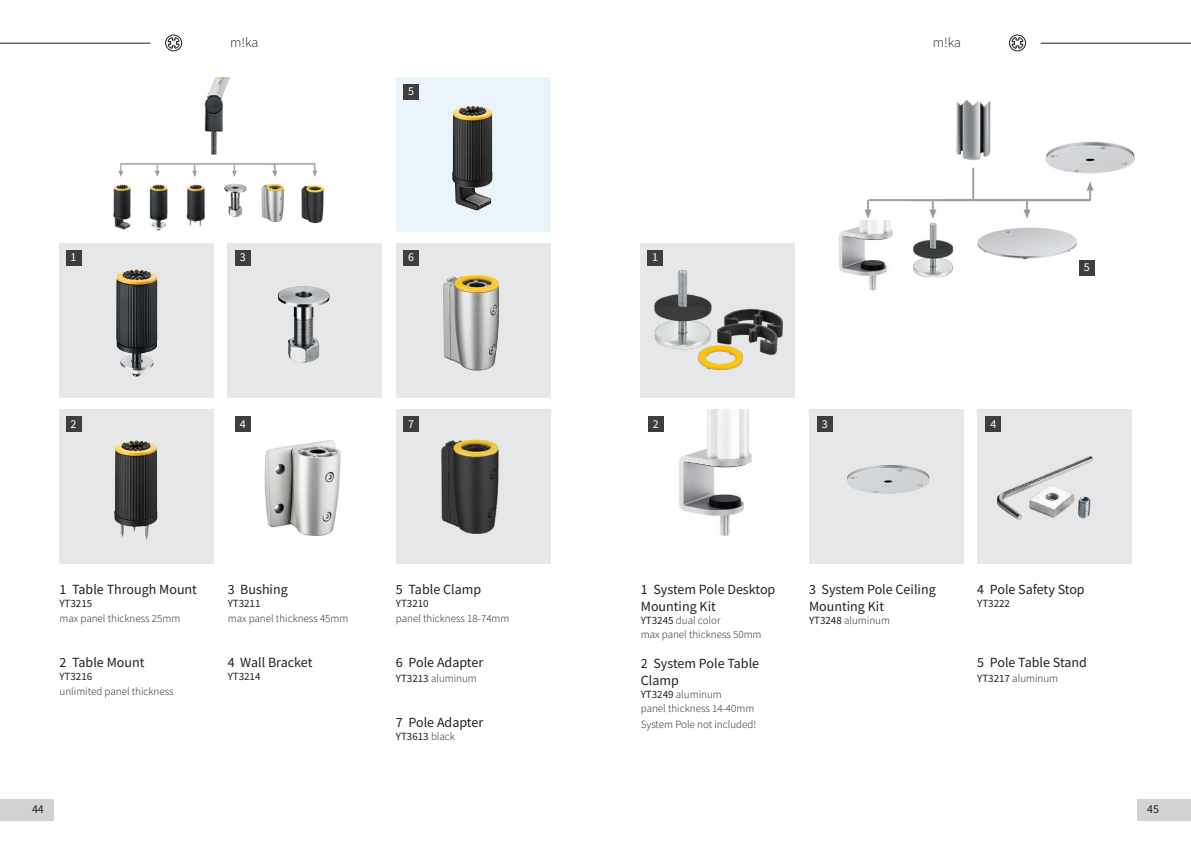
<style>
.page{position:relative;width:1191px;height:842px;background:#fff}
.page>*{position:absolute;margin:0;border:0;box-sizing:border-box;transform-origin:0 0}
.t1{font:14px/16.8px "Source Sans Pro";color:#231f20}
.t2{font:300 14px "Source Sans Pro";color:#231f20}
.t3{font:12px "Source Sans Pro";color:#fff}
.t4{font:12px "Source Sans Pro";color:#231f20}
.t5{font:300 11px/14.4px "Source Sans Pro";color:#231f20}
.t6{font:11px "Source Sans Pro";color:#231f20}
.s1{font-weight:400}
.s2{font-weight:300}
</style>
<div class="page">
<hr style="left:1040px;top:43px;width:151px;height:1px;background:#231f20">
<hr style="left:0;top:43px;width:150px;height:1px;background:#231f20">
<div style="left:0;top:799px;width:54px;height:22px;background:#d1d2d4"></div>
<div style="left:1136px;top:799px;width:55px;height:22px;background:#d1d2d4"></div>
<img style="left:663px;top:410px;width:89px;height:126px">
<div style="left:640px;top:244px;width:154px;height:154px;background:#e6e7e9"></div>
<img style="left:654px;top:270px;width:129px;height:100px">
<div style="left:647px;top:250px;width:16px;height:16px;background:#3e3e3f"></div>
<div style="left:396px;top:410px;width:154px;height:154px;background:#e6e7e9"></div>
<img style="left:441px;top:439px;width:58px;height:95px">
<div style="left:396px;top:244px;width:154px;height:154px;background:#e6e7e9"></div>
<img style="left:403px;top:265px;width:96px;height:106px">
<div style="left:228px;top:244px;width:154px;height:154px;background:#e6e7e9"></div>
<img style="left:247px;top:250px;width:83px;height:113px">
<div style="left:60px;top:410px;width:154px;height:154px;background:#e6e7e9"></div>
<img style="left:81px;top:416px;width:77px;height:124px">
<div style="left:60px;top:244px;width:154px;height:154px;background:#e6e7e9"></div>
<img style="left:80px;top:250px;width:78px;height:127px">
<div style="left:977px;top:410px;width:154px;height:154px;background:#e6e7e9"></div>
<img style="left:997px;top:456px;width:96px;height:64px">
<img style="left:113px;top:77px;width:211px;height:154px">
<svg style="left:1009px;top:35px;width:17px;height:16px"></svg>
<svg style="left:165px;top:35px;width:17px;height:16px"></svg>
<img style="left:250px;top:416px;width:91px;height:120px">
<div style="left:396px;top:77px;width:154px;height:154px;background:#eaf4fb"></div>
<img style="left:452px;top:105px;width:41px;height:106px">
<div style="left:809px;top:410px;width:154px;height:154px;background:#e6e7e9"></div>
<img style="left:832px;top:410px;width:132px;height:118px">
<div style="left:66px;top:416px;width:15px;height:16px;background:#3e3e3f"></div>
<div style="left:66px;top:250px;width:15px;height:15px;background:#3e3e3f"></div>
<div style="left:817px;top:416px;width:15px;height:16px;background:#3e3e3f"></div>
<div style="left:235px;top:416px;width:15px;height:16px;background:#3e3e3f"></div>
<div style="left:235px;top:250px;width:15px;height:15px;background:#3e3e3f"></div>
<div style="left:985px;top:416px;width:16px;height:16px;background:#3e3e3f"></div>
<div style="left:403px;top:416px;width:16px;height:16px;background:#3e3e3f"></div>
<div style="left:403px;top:250px;width:16px;height:15px;background:#3e3e3f"></div>
<div style="left:403px;top:84px;width:16px;height:15px;background:#3e3e3f"></div>
<div style="left:648px;top:416px;width:15px;height:16px;background:#3e3e3f"></div>
<img style="left:860px;top:100px;width:275px;height:178px">
<div style="left:1079px;top:260px;width:15px;height:16px;background:#3e3e3f"></div>
<div style="left:830px;top:84px;width:114px;height:115px;background:#fff"></div>
<hr style="left:868px;top:199px;width:222px;height:2px;background:#9ca0a4">
<img style="left:839px;top:221px;width:61px;height:70px">
<p class="t2" style="left:230px;top:34px;width:30px">m!ka</p>
<p class="t2" style="left:932px;top:34px;width:30px">m!ka</p>
<p class="t3" style="left:408px;top:83px;width:7px">5</p>
<p class="t3" style="left:71px;top:249px;width:7px">1</p>
<p class="t3" style="left:71px;top:416px;width:7px">2</p>
<p class="t3" style="left:240px;top:249px;width:7px">3</p>
<p class="t3" style="left:408px;top:249px;width:7px">6</p>
<p class="t3" style="left:652px;top:250px;width:7px">1</p>
<p class="t3" style="left:240px;top:416px;width:7px">4</p>
<p class="t3" style="left:822px;top:416px;width:7px">3</p>
<p class="t3" style="left:653px;top:416px;width:7px">2</p>
<p class="t3" style="left:408px;top:416px;width:7px">7</p>
<p class="t3" style="left:990px;top:416px;width:7px">4</p>
<p class="t3" style="left:1084px;top:260px;width:7px">5</p>
<p class="t1" style="left:60px;top:581px;width:139px">1 Table Through Mount</p>
<p class="t6" style="left:60px;top:597px;width:34px">YT3215</p>
<p class="t5" style="left:60px;top:611px;width:122px">max panel thickness 25mm</p>
<p class="t1" style="left:60px;top:654px;width:86px">2 Table Mount</p>
<p class="t6" style="left:60px;top:670px;width:34px">YT3216</p>
<p class="t5" style="left:60px;top:684px;width:116px">unlimited panel thickness</p>
<p class="t1" style="left:228px;top:581px;width:62px">3 Bushing</p>
<p class="t6" style="left:228px;top:597px;width:34px">YT3211</p>
<p class="t5" style="left:228px;top:611px;width:122px">max panel thickness 45mm</p>
<p class="t1" style="left:228px;top:654px;width:86px">4 Wall Bracket</p>
<p class="t6" style="left:228px;top:670px;width:34px">YT3214</p>
<p class="t1" style="left:396px;top:581px;width:87px">5 Table Clamp</p>
<p class="t6" style="left:396px;top:597px;width:34px">YT3210</p>
<p class="t5" style="left:396px;top:611px;width:115px">panel thickness 18-74mm</p>
<p class="t1" style="left:396px;top:654px;width:89px">6 Pole Adapter</p>
<p class="t5" style="left:396px;top:671px;width:82px"><span class="s1">YT3213</span> aluminum</p>
<p class="t1" style="left:396px;top:714px;width:89px">7 Pole Adapter</p>
<p class="t6" style="left:396px;top:730px;width:61px">YT3613 <span class="s2">black</span></p>
<p class="t1" style="left:641px;top:581px;width:136px">1 System Pole Desktop<br>Mounting Kit</p>
<p class="t5" style="left:641px;top:613px;width:122px"><span class="s1">YT3245</span> dual color<br>max panel thickness 50mm</p>
<p class="t1" style="left:641px;top:655px;width:120px">2 System Pole Table<br>Clamp</p>
<p class="t5" style="left:641px;top:688px;width:115px;line-height:13.2px"><span class="s1">YT3249</span> aluminum<br>panel thickness 14-40mm</p>
<p class="t5" style="left:641px;top:718px;width:117px">System Pole not included!</p>
<p class="t1" style="left:809px;top:581px;width:128px">3 System Pole Ceiling<br>Mounting Kit</p>
<p class="t5" style="left:809px;top:613px;width:82px"><span class="s1">YT3248</span> aluminum</p>
<p class="t1" style="left:977px;top:581px;width:109px">4 Pole Safety Stop</p>
<p class="t6" style="left:977px;top:597px;width:34px">YT3222</p>
<p class="t1" style="left:977px;top:654px;width:111px">5 Pole Table Stand</p>
<p class="t5" style="left:977px;top:671px;width:82px"><span class="s1">YT3217</span> aluminum</p>
<p class="t4" style="left:32px;top:802px;width:13px">44</p>
<p class="t4" style="left:1147px;top:802px;width:13px">45</p>
</div>
